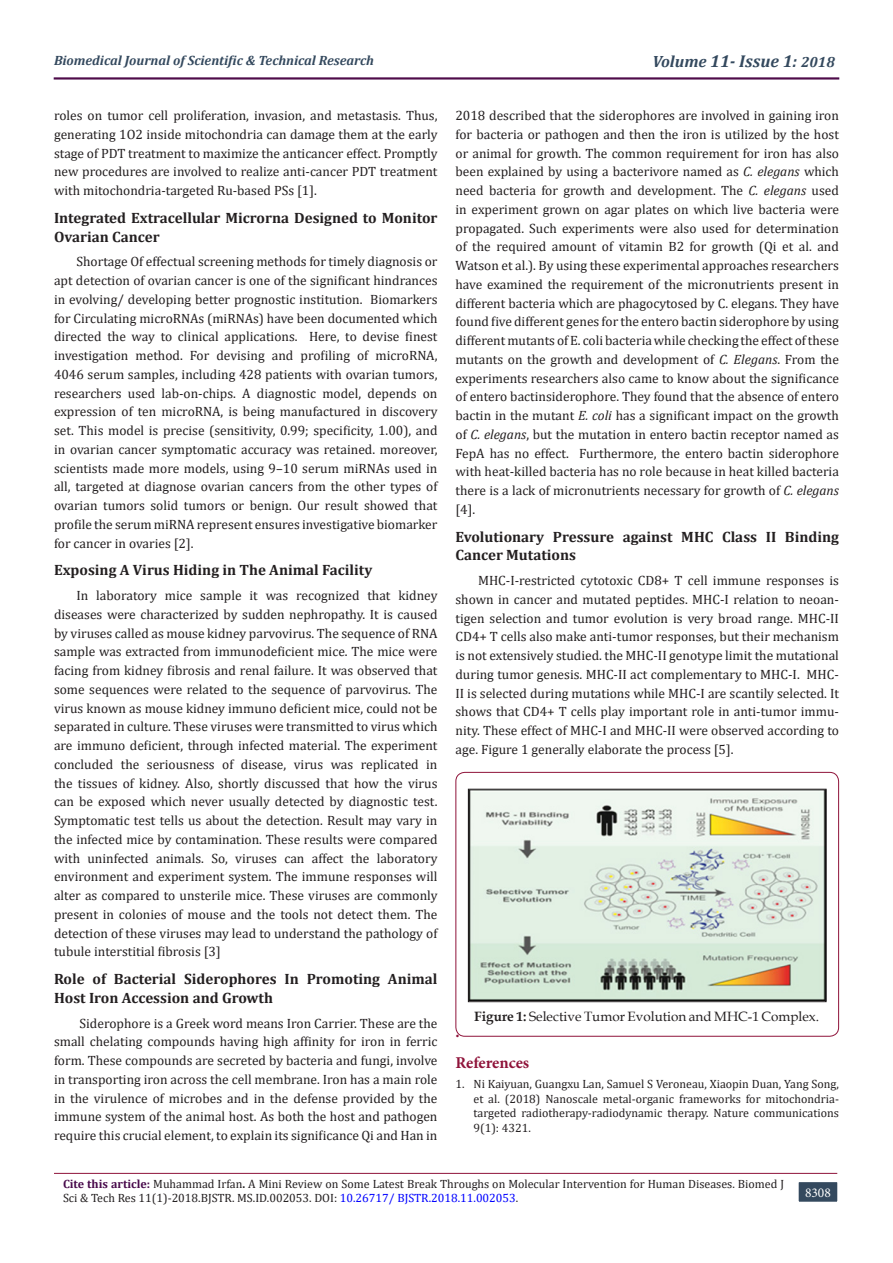
<style>
.page{position:relative;width:893px;height:1263px;background:#fff}
.page>*{position:absolute;margin:0;border:0;box-sizing:border-box;transform-origin:0 0}
.t1{font:italic 700 17.1px "Cambria";color:#34495e}
.t2{font:700 16.5px "Minion Pro";letter-spacing:-.005em;color:#8f133a}
.t3{font:700 15px/18.8px "Cambria";color:#231f20}
.t4{font:13.5px/18.8px "Cambria";color:#231f20;text-align:justify}
.t5{font:italic 700 13.5px "Cambria";color:#34495e}
.t6{font:13.5px "Book Antiqua";color:#231f20}
.t7{font:13.5px "Minion Pro";color:#fff}
.t8{font:12px/14.4px "Cambria";color:#231f20}
.s1{font-size:16.35px}
.s2{font-size:14.7px}
.s3{font-style:italic}
.s4{font-weight:700}
.s5{font-weight:700;color:#480a4b}
.s6{color:#00f}
</style>
<div class="page">
<hr style="left:54px;top:1173px;width:783px;height:1px;background:#8f133a">
<div style="left:54px;top:78px;width:785px;height:1px;background:#8f133a;border:1px solid #480a4b"></div>
<div style="left:798px;top:1181px;width:40px;height:21px;background:#34495e"></div>
<div style="left:797px;top:1180px;width:42px;height:23px;border:2px solid #fff"></div>
<div style="left:455px;top:772px;width:384px;height:264px;border:1px solid #8f133a;border-radius:9px"></div>
<img style="left:470px;top:791px;width:354px;height:209px">
<div style="left:468px;top:789px;width:358px;height:213px;border:1px solid #231f20"></div>
<p class="t5" style="left:54px;top:51px;width:322px">Biomedical Journal of Scientific &amp; Technical Research</p>
<p class="t4" style="left:54px;top:106px;width:385px">roles on tumor cell proliferation, invasion, and metastasis. Thus, generating 1O2 inside mitochondria can damage them at the early stage of PDT treatment to maximize the anticancer effect. Promptly new procedures are involved to realize anti-cancer PDT treatment with mitochondria-targeted Ru-based PSs [1].</p>
<p class="t3" style="left:54px;top:208px;width:385px">Integrated Extracellular Microrna Designed to Monitor<br>Ovarian Cancer</p>
<p class="t4" style="left:54px;top:252px;width:385px;text-indent:22px">Shortage Of effectual screening methods for timely diagnosis or apt detection of ovarian cancer is one of the significant hindrances in evolving/ developing better prognostic institution. Biomarkers for Circulating microRNAs (miRNAs) have been documented which directed the way to clinical applications. Here, to devise finest investigation method. For devising and profiling of microRNA, 4046 serum samples, including 428 patients with ovarian tumors, researchers used lab-on-chips. A diagnostic model, depends on expression of ten microRNA, is being manufactured in discovery set. This model is precise (sensitivity, 0.99; specificity, 1.00), and in ovarian cancer symptomatic accuracy was retained. moreover, scientists made more models, using 9–10 serum miRNAs used in all, targeted at diagnose ovarian cancers from the other types of ovarian tumors solid tumors or benign. Our result showed that profile the serum miRNA represent ensures investigative biomarker for cancer in ovaries [2].</p>
<p class="t3" style="left:54px;top:560px;width:320px">Exposing A Virus Hiding in The Animal Facility</p>
<p class="t4" style="left:54px;top:586px;width:385px;text-indent:22px">In laboratory mice sample it was recognized that kidney diseases were characterized by sudden nephropathy. It is caused by viruses called as mouse kidney parvovirus. The sequence of RNA sample was extracted from immunodeficient mice. The mice were facing from kidney fibrosis and renal failure. It was observed that some sequences were related to the sequence of parvovirus. The virus known as mouse kidney immuno deficient mice, could not be separated in culture. These viruses were transmitted to virus which are immuno deficient, through infected material. The experiment concluded the seriousness of disease, virus was replicated in the tissues of kidney. Also, shortly discussed that how the virus can be exposed which never usually detected by diagnostic test.<br>Symptomatic test tells us about the detection. Result may vary in the infected mice by contamination. These results were compared with uninfected animals. So, viruses can affect the laboratory environment and experiment system. The immune responses will alter as compared to unsterile mice. These viruses are commonly present in colonies of mouse and the tools not detect them. The detection of these viruses may lead to understand the pathology of tubule interstitial fibrosis [3]</p>
<p class="t3" style="left:54px;top:969px;width:385px">Role of Bacterial Siderophores In Promoting Animal<br>Host Iron Accession and Growth</p>
<p class="t4" style="left:54px;top:1014px;width:385px;text-indent:25px">Siderophore is a Greek word means Iron Carrier. These are the small chelating compounds having high affinity for iron in ferric form. These compounds are secreted by bacteria and fungi, involve in transporting iron across the cell membrane. Iron has a main role in the virulence of microbes and in the defense provided by the immune system of the animal host. As both the host and pathogen require this crucial element, to explain its significance Qi and Han in</p>
<p class="t1" style="left:652px;top:49px;width:184px"><span class="s1">Volume</span> 11- Issue 1: <span class="s2">2018</span></p>
<p class="t4" style="left:455px;top:106px;width:385px">2018 described that the siderophores are involved in gaining iron for bacteria or pathogen and then the iron is utilized by the host or animal for growth. The common requirement for iron has also been explained by using a bacterivore named as <span class="s3">C. elegans</span> which need bacteria for growth and development. The <span class="s3">C. elegans</span> used in experiment grown on agar plates on which live bacteria were propagated. Such experiments were also used for determination of the required amount of vitamin B2 for growth (Qi et al. and Watson et al.). By using these experimental approaches researchers have examined the requirement of the micronutrients present in different bacteria which are phagocytosed by C. elegans. They have found five different genes for the entero bactin siderophore by using different mutants of E. coli bacteria while checking the effect of these mutants on the growth and development of <span class="s3">C. Elegans</span>. From the experiments researchers also came to know about the significance of entero bactinsiderophore. They found that the absence of entero bactin in the mutant <span class="s3">E. coli</span> has a significant impact on the growth of <span class="s3">C. elegans</span>, but the mutation in entero bactin receptor named as FepA has no effect. Furthermore, the entero bactin siderophore with heat-killed bacteria has no role because in heat killed bacteria there is a lack of micronutrients necessary for growth of <span class="s3">C. elegans </span>[4].</p>
<p class="t3" style="left:455px;top:527px;width:385px">Evolutionary Pressure against MHC Class II Binding<br>Cancer Mutations</p>
<p class="t4" style="left:455px;top:571px;width:385px;text-indent:22px">MHC-I-restricted cytotoxic CD8+ T cell immune responses is shown in cancer and mutated peptides. MHC-I relation to neoan&shy;tigen selection and tumor evolution is very broad range. MHC-II CD4+ T cells also make anti-tumor responses, but their mechanism is not extensively studied. the MHC-II genotype limit the mutational during tumor genesis. MHC-II act complementary to MHC-I. MHC-II is selected during mutations while MHC-I are scantily selected. It shows that CD4+ T cells play important role in anti-tumor immu&shy;nity. These effect of MHC-I and MHC-II were observed according to age. Figure 1 generally elaborate the process [5].</p>
<p class="t6" style="left:474px;top:1007px;width:347px"><span class="s4">Figure 1:</span> Selective Tumor Evolution and MHC-1 Complex.</p>
<p class="t2" style="left:455px;top:1020px;width:6px">.</p>
<p class="t2" style="left:455px;top:1051px;width:75px">References</p>
<p class="t8" style="left:473px;top:1077px;width:367px;text-align:justify;text-indent:-18px">1. Ni Kaiyuan, Guangxu Lan, Samuel S Veroneau, Xiaopin Duan, Yang Song, et al. (2018) Nanoscale metal-organic frameworks for mitochondria&shy;targeted radiotherapy-radiodynamic therapy. Nature communications 9(1): 4321.</p>
<p class="t8" style="left:63px;top:1177px;width:723px"><span class="s5">Cite this article:</span> Muhammad Irfan<span class="s4">.</span> A Mini Review on Some Latest Break Throughs on Molecular Intervention for Human Diseases. Biomed J<br>Sci &amp; Tech Res 11(1)-2018.BJSTR. MS.ID.002053. DOI: <span class="s6">10.26717/ BJSTR.2018.11.002053</span>.</p>
<p class="t7" style="left:805px;top:1183px;width:27px">8308</p>
</div>
